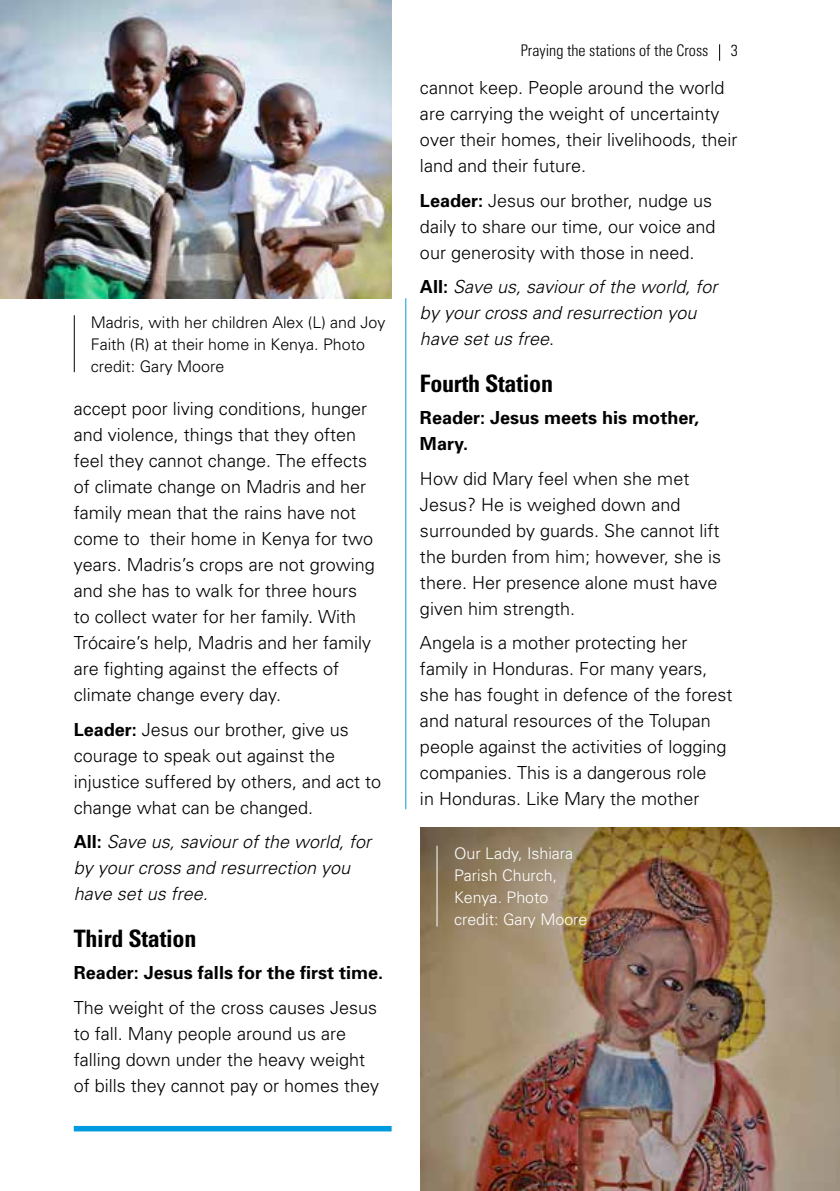
<style>
.page{position:relative;width:840px;height:1191px;background:#fff}
.page>*{position:absolute;margin:0;border:0;box-sizing:border-box;transform-origin:0 0}
.t1{font:700 condensed 24px "Univers";letter-spacing:-.01em;color:#000}
.t2{font:300 18px/26px "Univers";color:#000}
.t3{font:italic 300 18px/26px "Univers";color:#000}
.t4{font:700 18px/26px "Univers";color:#000}
.t5{font:300 16px/22px "Univers";color:#000}
.t6{font:300 16px/22px "Univers";color:#fff}
.t7{font:300 condensed 16px "Univers";color:#000}
.s1{font-weight:700}
.s2{font-weight:700;font-style:normal}
.s3{font-style:normal}
</style>
<div class="page">
<div style="left:74px;top:1126px;width:317px;height:5px;background:#009bdf"></div>
<img style="left:420px;top:827px;width:419px;height:364px">
<img style="left:0;top:0;width:391px;height:298px">
<hr style="left:405px;top:298px;width:1px;height:511px;background:#009bdf">
<hr style="left:74px;top:315px;width:1px;height:57px;background:#000">
<hr style="left:436px;top:845px;width:1px;height:81px;background:#fff">
<p class="t5" style="left:91px;top:311px;width:296px">Madris, with her children Alex (L) and Joy<br>Faith (R) at their home in Kenya. Photo credit: Gary Moore</p>
<p class="t2" style="left:74px;top:395px;width:302px">accept poor living conditions, hunger and violence, things that they often feel they cannot change. The effects of climate change on Madris and her family mean that the rains have not come to their home in Kenya for two years. Madris’s crops are not growing and she has to walk for three hours to collect water for her family. With Trócaire’s help, Madris and her family are fighting against the effects of climate change every day.</p>
<p class="t2" style="left:74px;top:716px;width:309px"><span class="s1">Leader:</span> Jesus our brother, give us courage to speak out against the injustice suffered by others, and act to change what can be changed.</p>
<p class="t3" style="left:74px;top:828px;width:299px"><span class="s2">All:</span> Save us, saviour of the world, for by your cross and resurrection you have set us free.</p>
<h1 class="t1" style="left:74px;top:924px;width:124px">Third Station</h1>
<p class="t4" style="left:74px;top:959px;width:311px">Reader: Jesus falls for the first time.</p>
<p class="t2" style="left:74px;top:993px;width:307px">The weight of the cross causes Jesus to fall. Many people around us are falling down under the heavy weight of bills they cannot pay or homes they</p>
<p class="t7" style="left:520px;top:41px;width:189px">Praying the stations of the Cross</p>
<p class="t7" style="left:730px;top:41px;width:9px">3</p>
<p class="t2" style="left:420px;top:74px;width:319px">cannot keep. People around the world are carrying the weight of uncertainty over their homes, their livelihoods, their land and their future.</p>
<p class="t2" style="left:420px;top:187px;width:297px"><span class="s1">Leader:</span> Jesus our brother, nudge us daily to share our time, our voice and our generosity with those in need.</p>
<p class="t3" style="left:420px;top:273px;width:299px"><span class="s2">All:</span> Save us, saviour of the world, for by your cross and resurrection you have set us free<span class="s3">.</span></p>
<h1 class="t1" style="left:420px;top:369px;width:134px">Fourth Station</h1>
<p class="t4" style="left:420px;top:404px;width:280px">Reader: Jesus meets his mother,<br>Mary.</p>
<p class="t2" style="left:420px;top:464px;width:302px">How did Mary feel when she met<br>Jesus? He is weighed down and surrounded by guards. She cannot lift the burden from him; however, she is there. Her presence alone must have given him strength.</p>
<p class="t2" style="left:420px;top:629px;width:314px">Angela is a mother protecting her family in Honduras. For many years, she has fought in defence of the forest and natural resources of the Tolupan people against the activities of logging companies. This is a dangerous role<br>in Honduras. Like Mary the mother</p>
<p class="t6" style="left:454px;top:841px;width:135px">Our Lady, Ishiara<br>Parish Church,<br>Kenya. Photo credit: Gary Moore</p>
</div>
